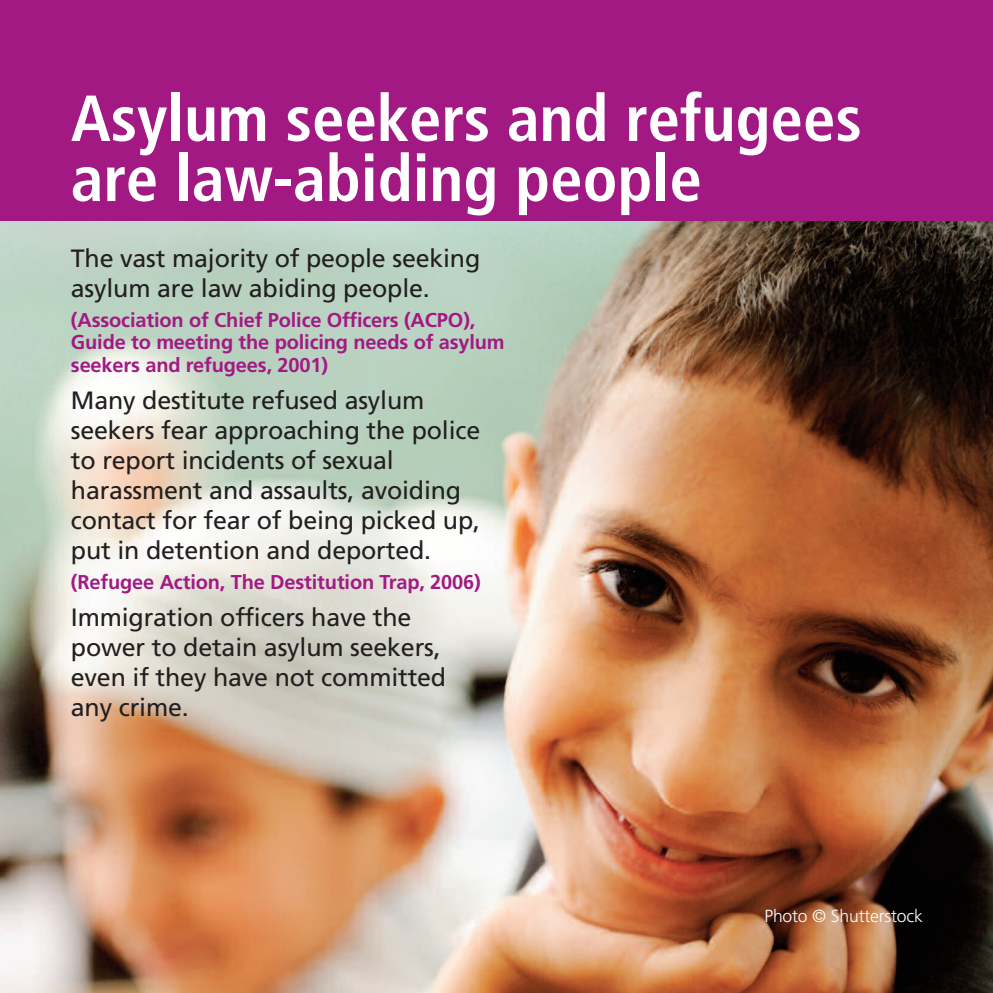
<style>
.page{position:relative;width:993px;height:993px;background:#fff}
.page>*{position:absolute;margin:0;border:0;box-sizing:border-box;transform-origin:0 0}
.t1{font:700 condensed 65px/60px "Frutiger";color:#fff}
.t2{font:25px/30px "Frutiger";letter-spacing:-.005em;color:#231f20}
.t3{font:700 20px/22.5px "Frutiger";letter-spacing:-.005em;color:#a31984}
.t4{font:300 17.5px "Frutiger";letter-spacing:-.005em;color:#fff}
</style>
<div class="page">
<img style="left:0;top:220px;width:992px;height:772px">
<div style="left:0;top:0;width:992px;height:220px;background:#a31984"></div>
<h1 class="t1" style="left:71px;top:94px;width:792px">Asylum seekers and refugees are law-abiding people</h1>
<p class="t2" style="left:71px;top:245px;width:411px">The vast majority of people seeking asylum are law abiding people.</p>
<p class="t3" style="left:71px;top:310px;width:435px">(Association of Chief Police Officers (ACPO),<br>Guide to meeting the policing needs of asylum seekers and refugees, 2001)</p>
<p class="t2" style="left:71px;top:387px;width:411px">Many destitute refused asylum seekers fear approaching the police to report incidents of sexual harassment and assaults, avoiding contact for fear of being picked up, put in detention and deported.</p>
<p class="t3" style="left:71px;top:571px;width:411px">(Refugee Action, The Destitution Trap, 2006)</p>
<p class="t2" style="left:71px;top:603px;width:377px">Immigration officers have the power to detain asylum seekers, even if they have not committed any crime.</p>
<p class="t4" style="left:764px;top:909px;width:160px">Photo © Shutterstock</p>
</div>
